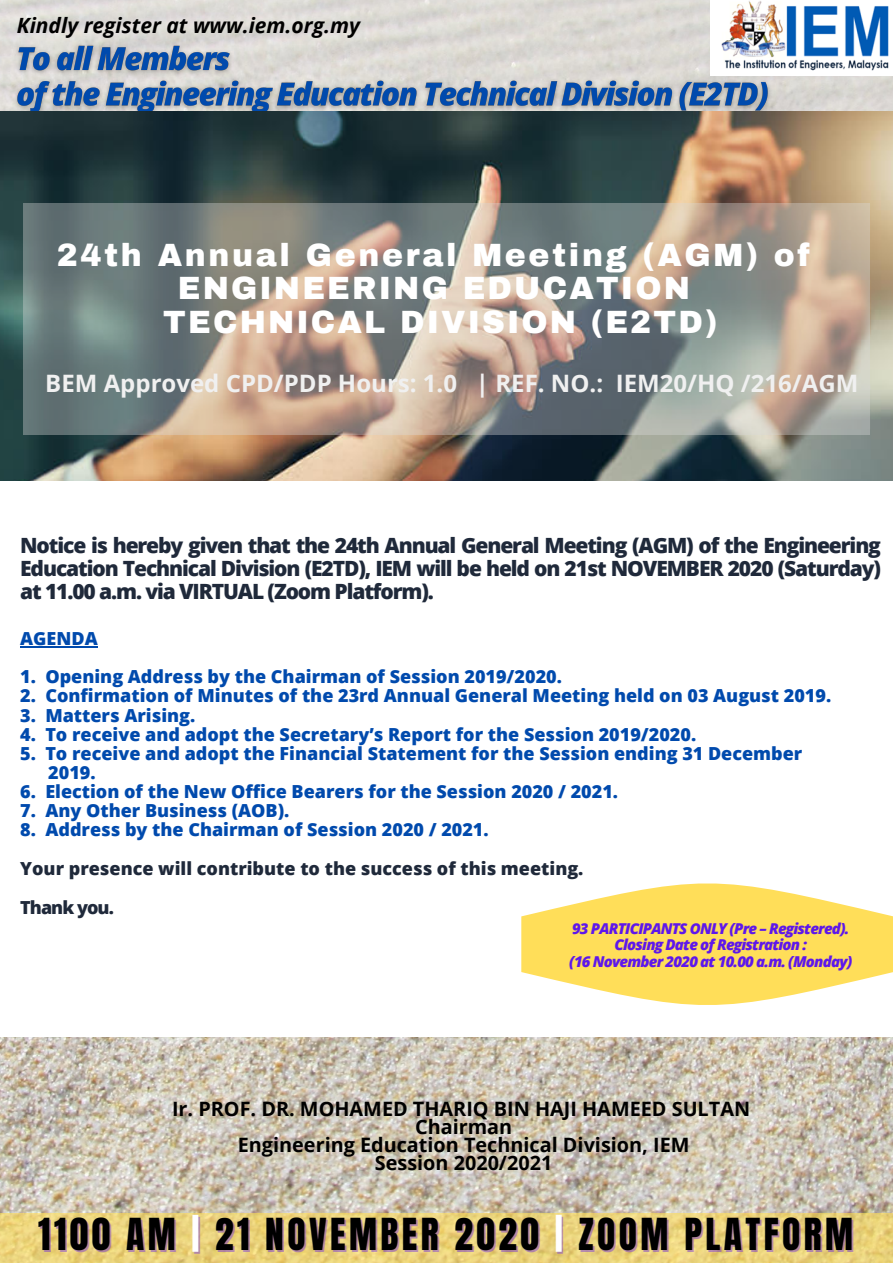
<style>
.page{position:relative;width:893px;height:1263px;background:#fff}
.page>*{position:absolute;margin:0;border:0;box-sizing:border-box;transform-origin:0 0}
.t1{font:37.5px "Anton";letter-spacing:.09em;color:#000}
.t2{font:900 31.5px/33.8px "Archivo";letter-spacing:.07em;color:#fff;text-align:center}
.t3{font:700 24px "Open Sans";color:#fff}
.t4{font:800 21px/23.1px "Open Sans";letter-spacing:-.05em;color:#1f293a;text-align:justify}
.t5{font:italic 700 21px "Open Sans";color:#000}
.t6{font:700 19.8px/18.1px "Open Sans";color:#000;text-align:center}
.t7{font:800 18px/19.1px "Open Sans";color:#004aad}
.t8{font:800 18px/39.4px "Open Sans";color:#1f293a}
.t9{font:italic 800 15px/16.6px "Open Sans";letter-spacing:-.055em;color:#5e17eb;text-align:center}
.s1{color:rgb(94 23 235/.4)}
</style>
<div class="page">
<img style="left:0;top:0;width:893px;height:1213px">
<img style="left:9px;top:30px;width:766px;height:81px">
<img style="left:711px;top:0;width:182px;height:75px">
<img style="left:0;top:111px;width:893px;height:370px">
<div style="left:0;top:481px;width:893px;height:556px;background:#fff"></div>
<hr style="left:20px;top:646px;width:78px;height:2px;background:#004aad">
<svg style="left:521px;top:883px;width:372px;height:122px;fill:#ffde59"></svg>
<svg style="left:0;top:1213px;width:893px;height:50px;background:#ead27a"></svg>
<svg style="left:23px;top:203px;width:846px;height:232px;background:#949088"></svg>
<p class="t5" style="left:17px;top:11px;width:345px">Kindly register at www.iem.org.my</p>
<h2 class="t2" style="left:57px;top:238px;width:754px">24th Annual General Meeting (AGM) of<br>ENGINEERING EDUCATION<br>TECHNICAL DIVISION (E2TD)</h2>
<h3 class="t3" style="left:45px;top:367px;width:814px">BEM Approved CPD/PDP Hours: 1.0 | REF. NO.: IEM20/HQ /216/AGM</h3>
<p class="t4" style="left:20px;top:533px;width:862px">Notice is hereby given that the 24th Annual General Meeting (AGM) of the Engineering Education Technical Division (E2TD), IEM will be held on 21st NOVEMBER 2020 (Saturday) at 11.00 a.m. via VIRTUAL (Zoom Platform).</p>
<p class="t7" style="left:20px;top:628px;width:79px">AGENDA</p>
<p class="t7" style="left:20px;top:667px;width:543px">1. Opening Address by the Chairman of Session 2019/2020.</p>
<p class="t7" style="left:20px;top:686px;width:812px">2. Confirmation of Minutes of the 23rd Annual General Meeting held on 03 August 2019.</p>
<p class="t7" style="left:20px;top:705px;width:177px">3. Matters Arising.</p>
<p class="t7" style="left:20px;top:724px;width:677px">4. To receive and adopt the Secretary’s Report for the Session 2019/2020.</p>
<p class="t7" style="left:48px;top:743px;width:755px;text-indent:-28px">5. To receive and adopt the Financial Statement for the Session ending 31 December<br>2019.</p>
<p class="t7" style="left:20px;top:781px;width:599px">6. Election of the New Office Bearers for the Session 2020 / 2021.</p>
<p class="t7" style="left:20px;top:801px;width:271px">7. Any Other Business (AOB).</p>
<p class="t7" style="left:20px;top:820px;width:470px">8. Address by the Chairman of Session 2020 / 2021.</p>
<p class="t8" style="left:20px;top:848px;width:565px">Your presence will contribute to the success of this meeting.<br>Thank you.</p>
<p class="t9" style="left:569px;top:919px;width:284px">93 PARTICIPANTS ONLY (Pre – Registered).<br>Closing Date of Registration :<br>(16 November 2020 at 10.00 a.m. (Monday)</p>
<p class="t6" style="left:172px;top:1099px;width:579px">Ir. PROF. DR. MOHAMED THARIQ BIN HAJI HAMEED SULTAN<br>Chairman<br>Engineering Education Technical Division, IEM<br>Session 2020/2021</p>
<h1 class="t1" style="left:38px;top:1208px;width:816px">1100 AM <span class="s1">|</span> 21 NOVEMBER 2020 <span class="s1">|</span> ZOOM PLATFORM</h1>
</div>
